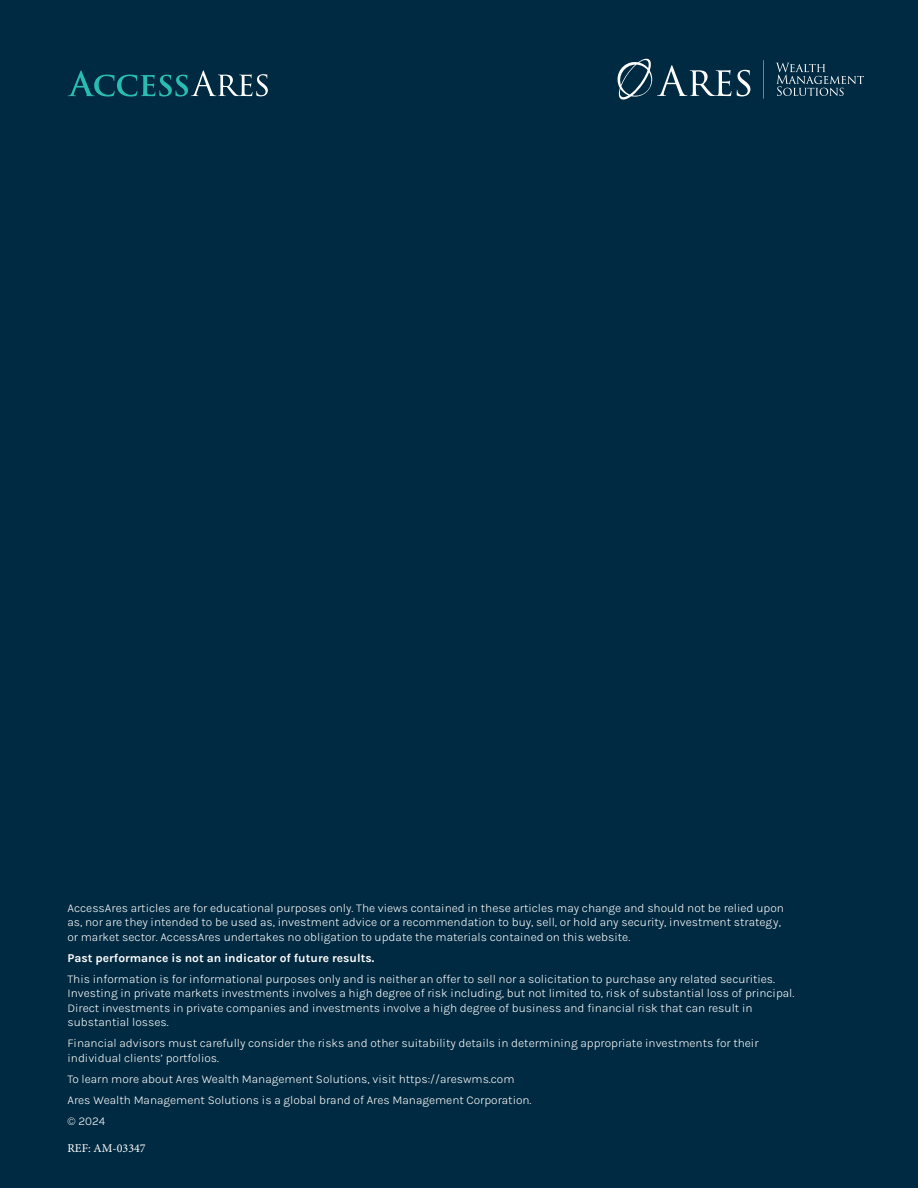
<style>
.page{position:relative;width:918px;height:1188px;background:#002a41}
.page>*{position:absolute;margin:0;border:0;box-sizing:border-box;transform-origin:0 0}
.t1{font:300 12px/14.4px "Karla";color:#fff}
.t2{font:700 12px "Karla";color:#fff}
.t3{font:12px "Minion Pro";color:#fff}
</style>
<div class="page">
<hr style="left:763px;top:60px;width:1px;height:39px;background:#7f7f7f">
<svg style="left:776px;top:63px;width:88px;height:33px"></svg>
<svg style="left:617px;top:59px;width:114px;height:41px"></svg>
<svg style="left:737px;top:70px;width:13px;height:26px"></svg>
<svg style="left:68px;top:70px;width:200px;height:27px"></svg>
<p class="t1" style="left:68px;top:900px;width:718px">AccessAres articles are for educational purposes only. The views contained in these articles may change and should not be relied upon as, nor are they intended to be used as, investment advice or a recommendation to buy, sell, or hold any security, investment strategy, or market sector. AccessAres undertakes no obligation to update the materials contained on this website.</p>
<p class="t2" style="left:68px;top:950px;width:308px">Past performance is not an indicator of future results.</p>
<p class="t1" style="left:68px;top:971px;width:728px">This information is for informational purposes only and is neither an offer to sell nor a solicitation to purchase any related securities.<br>Investing in private markets investments involves a high degree of risk including, but not limited to, risk of substantial loss of principal.<br>Direct investments in private companies and investments involve a high degree of business and financial risk that can result in substantial losses.</p>
<p class="t1" style="left:68px;top:1036px;width:693px">Financial advisors must carefully consider the risks and other suitability details in determining appropriate investments for their individual clients’ portfolios.</p>
<p class="t1" style="left:68px;top:1068px;width:466px;line-height:21.1px">To learn more about Ares Wealth Management Solutions, visit https://areswms.com<br>Ares Wealth Management Solutions is a global brand of Ares Management Corporation. © 2024</p>
<p class="t3" style="left:68px;top:1140px;width:80px">REF: AM-03347</p>
</div>
